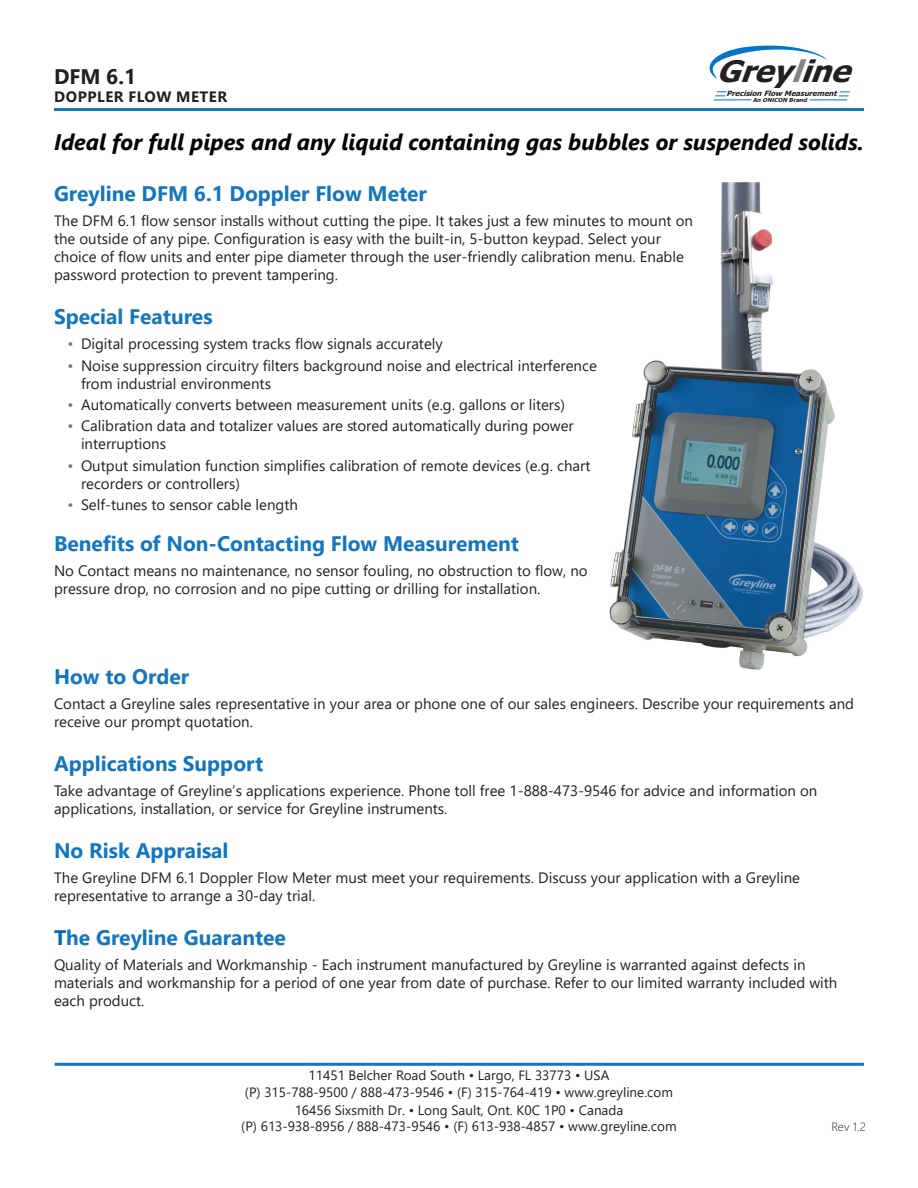
<style>
.page{position:relative;width:918px;height:1188px;background:#fff}
.page>*{position:absolute;margin:0;border:0;box-sizing:border-box;transform-origin:0 0}
.t1{font:italic 700 29.85px "Tahoma";color:#231f20;scale:1.06 1}
.Title_-_Main{font:italic 700 22.5px "Segoe UI";color:#040503}
.Heading_1{font:700 21px "Segoe UI";color:#1576bd}
.t2{font:700 21px "Segoe UI";color:#231f20}
.Manuals{font:15px/18px "Segoe UI";color:#231f20}
.t3{font:700 15px "Segoe UI";letter-spacing:.035em;color:#231f20}
.t4{font:13.5px/16.2px "Segoe UI";color:#231f20;text-align:center}
.t5{font:300 12px "Segoe UI";color:#231f20}
.t6{font:italic 700 7.35px "Tahoma";color:#231f20;scale:1.04 1}
.t7{font:italic 700 5.55px "Tahoma";color:#231f20;scale:1.09 1}
.s1{color:#808285}
.s2{font-family:"Arial"}
.s3{color:#75787c}
.s4{color:#0167b4}
</style>
<div class="page">
<hr style="left:54px;top:108px;width:810px;height:3px;background:#1576bd">
<img style="left:609px;top:182px;width:254px;height:488px">
<hr style="left:55px;top:1063px;width:809px;height:3px;background:#1576bd">
<svg style="left:709px;top:46px;width:118px;height:32px"></svg>
<svg style="left:716px;top:91px;width:10px;height:6px"></svg>
<svg style="left:839px;top:92px;width:11px;height:5px"></svg>
<hr style="left:714px;top:100px;width:37px;height:1px;background:#0076c8">
<hr style="left:810px;top:100px;width:37px;height:1px;background:#0076c8">
<h1 class="t1" style="left:716px;top:60px;width:137px">Grey<span class="s1">l</span>ine</h1>
<p class="t6" style="left:727px;top:90px;width:109px">Precision Flow Measurement</p>
<p class="t7" style="left:753px;top:98px;width:52px">An ON<span class="s2">I</span>CON Brand</p>
<h3 class="t2" style="left:54px;top:57px;width:84px">DFM 6.1</h3>
<p class="t3" style="left:54px;top:83px;width:175px">DOPPLER FLOW METER</p>
<p class="Title_-_Main" style="left:54px;top:121px;width:812px">Ideal for full pipes and any liquid containing gas bubbles or suspended solids.</p>
<p class="Heading_1" style="left:54px;top:174px;width:374px">Greyline DFM 6.1 Doppler Flow Meter</p>
<p class="Manuals" style="left:54px;top:210px;width:640px">The DFM 6.1 flow sensor installs without cutting the pipe. It takes just a few minutes to mount on the outside of any pipe. Configuration is easy with the built-in, 5-button keypad. Select your choice of flow units and enter pipe diameter through the user-friendly calibration menu. Enable password protection to prevent tampering.</p>
<p class="Heading_1" style="left:54px;top:297px;width:160px">Special Features</p>
<p class="Manuals" style="left:68px;top:333px;width:377px"><span class="s3">•</span> Digital processing system tracks flow signals accurately</p>
<p class="Manuals" style="left:81px;top:355px;width:517px;text-indent:-14px"><span class="s3">•</span> Noise suppression circuitry filters background noise and electrical interference from industrial environments</p>
<p class="Manuals" style="left:68px;top:394px;width:499px"><span class="s3">•</span> Automatically converts between measurement units (e.g. gallons or liters)</p>
<p class="Manuals" style="left:81px;top:416px;width:494px;text-indent:-14px"><span class="s3">•</span> Calibration data and totalizer values are stored automatically during power interruptions</p>
<p class="Manuals" style="left:81px;top:455px;width:511px;text-indent:-14px"><span class="s3">•</span> Output simulation function simplifies calibration of remote devices (e.g. chart recorders or controllers)</p>
<p class="Manuals" style="left:68px;top:494px;width:232px"><span class="s3">•</span> Self-tunes to sensor cable length</p>
<p class="Heading_1" style="left:54px;top:524px;width:467px">Benefits of Non-Contacting Flow Measurement</p>
<p class="Manuals" style="left:54px;top:560px;width:535px">No Contact means no maintenance, no sensor fouling, no obstruction to flow, no pressure drop, no corrosion and no pipe cutting or drilling for installation.</p>
<p class="Heading_1" style="left:54px;top:657px;width:137px">How to Order</p>
<p class="Manuals" style="left:54px;top:693px;width:802px">Contact a Greyline sales representative in your area or phone one of our sales engineers. Describe your requirements and receive our prompt quotation.</p>
<p class="Heading_1" style="left:54px;top:744px;width:211px">Applications Support</p>
<p class="Manuals" style="left:54px;top:780px;width:765px">Take advantage of Greyline’s applications experience. Phone toll free 1-888-473-9546 for advice and information on applications, installation, or service for Greyline instruments.</p>
<p class="Heading_1" style="left:54px;top:831px;width:176px">No Risk Appraisal</p>
<p class="Manuals" style="left:54px;top:867px;width:748px">The Greyline DFM 6.1 Doppler Flow Meter must meet your requirements. Discuss your application with a Greyline representative to arrange a 30-day trial.</p>
<p class="Heading_1" style="left:54px;top:918px;width:233px"><span class="s4">T</span>he Greyline Guarantee</p>
<p class="Manuals" style="left:54px;top:954px;width:785px">Quality of Materials and Workmanship - Each instrument manufactured by Greyline is warranted against defects in materials and workmanship for a period of one year from date of purchase. Refer to our limited warranty included with each product.</p>
<p class="t4" style="left:245px;top:1066px;width:430px">11451 Belcher Road South • Largo, FL 33773 • USA<br>(P) 315-788-9500 / 888-473-9546 • (F) 315-764-419 • www.greyline.com</p>
<p class="t4" style="left:241px;top:1101px;width:437px">16456 Sixsmith Dr. • Long Sault, Ont. K0C 1P0 • Canada<br>(P) 613-938-8956 / 888-473-9546 • (F) 613-938-4857 • www.greyline.com</p>
<p class="t5" style="left:831px;top:1116px;width:36px">Rev 1.2</p>
</div>
